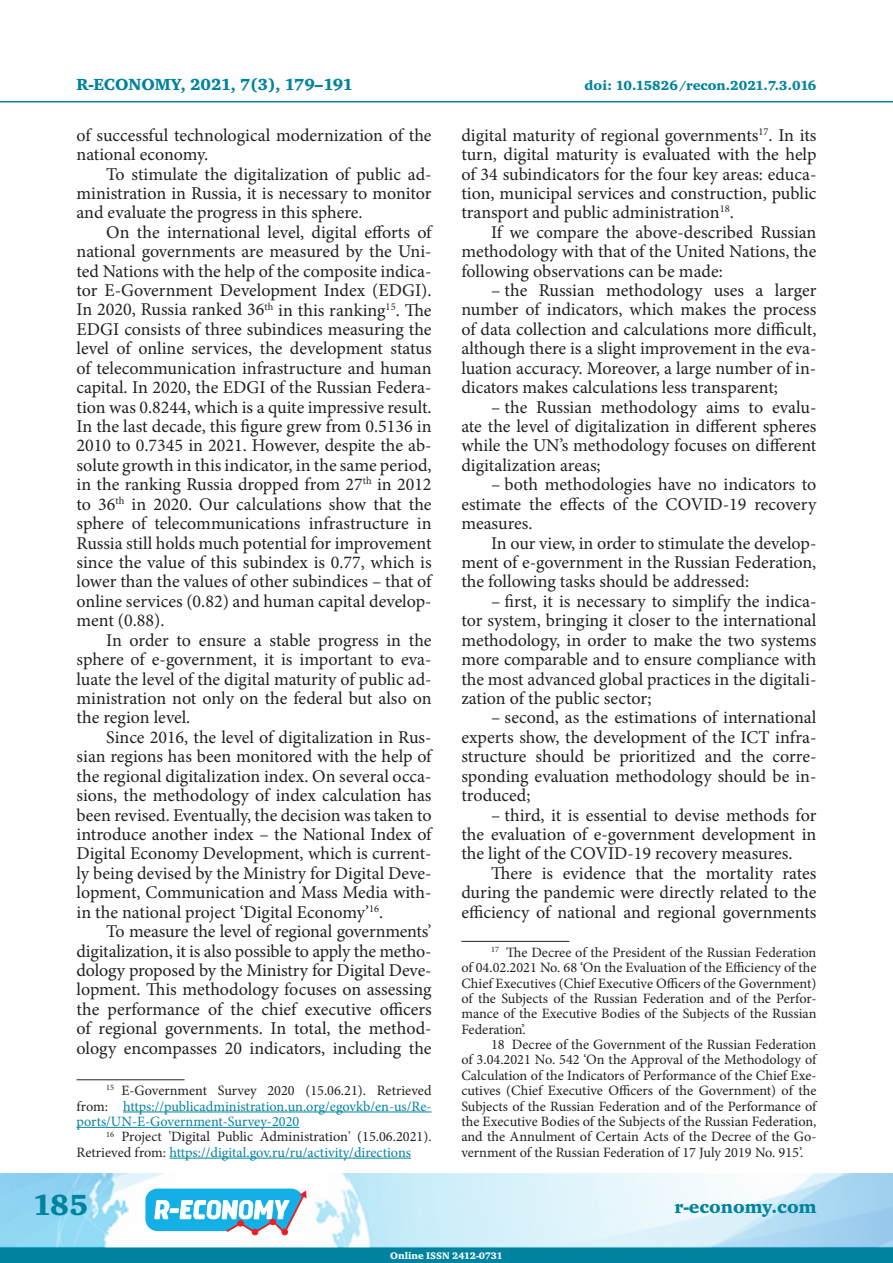
<style>
.page{position:relative;width:893px;height:1263px;background:#fff}
.page>*{position:absolute;margin:0;border:0;box-sizing:border-box;transform-origin:0 0}
.t1{font:30px "Charter Black C";color:#00839e}
.t2{font:18px/19.4px "Minion Pro";color:#231f20;text-align:justify}
.t3{font:18px "Charter Black C";color:#00839e}
.t4{font:16.5px "Charter Black C";color:#00839e}
.t5{font:14.25px/15.5px "Minion Pro";color:#231f20;text-align:justify}
.t6{font:14.25px/15.5px "Minion Pro";color:#00839e;text-align:justify}
.t7{font:13.5px "Charter Black C";color:#00839e}
.t8{font:9.75px "Charter Black C";color:#fff}
.s1{color:#231f20}
.s2{color:#00839e}
</style>
<div class="page">
<hr style="left:0;top:101px;width:893px;height:1px;background:#00839e">
<div style="left:0;top:1247px;width:893px;height:16px;background:#00839e;border:2px solid #00839e"></div>
<img style="left:0;top:1174px;width:893px;height:73px">
<svg style="left:145px;top:1188px;width:162px;height:48px"></svg>
<hr style="left:77px;top:1079px;width:108px;height:1px;background:#231f20">
<hr style="left:123px;top:1111px;width:309px;height:1px;background:#00839e">
<hr style="left:77px;top:1127px;width:222px;height:1px;background:#00839e">
<hr style="left:169px;top:1158px;width:242px;height:1px;background:#00839e">
<hr style="left:461px;top:941px;width:108px;height:1px;background:#231f20">
<p class="t4" style="left:77px;top:76px;width:278px">R-ECONOMY, 2021, 7(3), 179–191</p>
<p class="t7" style="left:585px;top:78px;width:233px">doi: 10.15826/recon.2021.7.3.016</p>
<p class="t2" style="left:77px;top:125px;width:357px">of successful technological modernization of the national economy.</p>
<p class="t2" style="left:77px;top:164px;width:357px;text-indent:30px">To stimulate the digitalization of public ad&shy;ministration in Russia, it is necessary to monitor and evaluate the progress in this sphere.</p>
<p class="t2" style="left:77px;top:222px;width:357px;text-indent:30px">On the international level, digital efforts of national governments are measured by the Uni&shy;ted Nations with the help of the composite indica&shy;tor E-Government Development Index (EDGI).<br>In 2020, Russia ranked 36<sup>th</sup> in this ranking<sup>15</sup>. The EDGI consists of three subindices measuring the level of online services, the development status of telecommunication infrastructure and human capital. In 2020, the EDGI of the Russian Federa&shy;tion was 0.8244, which is a quite impressive result.<br>In the last decade, this figure grew from 0.5136 in 2010 to 0.7345 in 2021. However, despite the ab&shy;solute growth in this indicator, in the same period, in the ranking Russia dropped from 27<sup>th</sup> in 2012 to 36<sup>th</sup> in 2020. Our calculations show that the sphere of telecommunications infrastructure in Russia still holds much potential for improvement since the value of this subindex is 0.77, which is lower than the values of other subindices – that of online services (0.82) and human capital develop&shy;ment (0.88).</p>
<p class="t2" style="left:77px;top:630px;width:357px;text-indent:30px">In order to ensure a stable progress in the sphere of e-government, it is important to eva&shy;luate the level of the digital maturity of public ad&shy;ministration not only on the federal but also on the region level.</p>
<p class="t2" style="left:77px;top:727px;width:357px;text-indent:30px">Since 2016, the level of digitalization in Rus&shy;sian regions has been monitored with the help of the regional digitalization index. On several occa&shy;sions, the methodology of index calculation has been revised. Eventually, the decision was taken to introduce another index – the National Index of Digital Economy Development, which is current&shy;ly being devised by the Ministry for Digital Deve&shy;lopment, Communication and Mass Media with&shy;in the national project ‘Digital Economy’<sup>16</sup>.</p>
<p class="t2" style="left:77px;top:922px;width:357px;text-indent:30px">To measure the level of regional governments’ digitalization, it is also possible to apply the metho&shy;dology proposed by the Ministry for Digital Deve&shy;lopment. This methodology focuses on assessing the performance of the chief executive officers of regional governments. In total, the method&shy;ology encompasses 20 indicators, including the</p>
<p class="t6" style="left:77px;top:1083px;width:357px;text-indent:30px"><sup>15</sup> <span class="s1">E-Government Survey 2020 (15.06.21). Retrieved from:</span> https://publicadministration.un.org/egovkb/en-us/Re&shy;ports/UN-E-Government-Survey-2020</p>
<p class="t5" style="left:77px;top:1129px;width:357px;text-indent:30px"><sup>16</sup> Project 'Digital Public Administration' (15.06.2021).<br>Retrieved from: <span class="s2">https://digital.gov.ru/ru/activity/directions</span></p>
<p class="t2" style="left:461px;top:125px;width:357px">digital maturity of regional governments<sup>17</sup>. In its turn, digital maturity is evaluated with the help of 34 subindicators for the four key areas: educa&shy;tion, municipal services and construction, public transport and public administration<sup>18</sup>.</p>
<p class="t2" style="left:461px;top:222px;width:357px;text-indent:30px">If we compare the above-described Russian methodology with that of the United Nations, the following observations can be made:</p>
<p class="t2" style="left:461px;top:281px;width:357px;text-indent:30px">– the Russian methodology uses a larger number of indicators, which makes the process of data collection and calculations more difficult, although there is a slight improvement in the eva&shy;luation accuracy. Moreover, a large number of in&shy;dicators makes calculations less transparent;</p>
<p class="t2" style="left:461px;top:397px;width:357px;text-indent:30px">– the Russian methodology aims to evalu&shy;ate the level of digitalization in different spheres while the UN’s methodology focuses on different digitalization areas;</p>
<p class="t2" style="left:461px;top:475px;width:357px;text-indent:30px">– both methodologies have no indicators to estimate the effects of the COVID-19 recovery measures.</p>
<p class="t2" style="left:461px;top:533px;width:357px;text-indent:30px">In our view, in order to stimulate the develop&shy;ment of e-government in the Russian Federation, the following tasks should be addressed:</p>
<p class="t2" style="left:461px;top:591px;width:357px;text-indent:30px">– first, it is necessary to simplify the indica&shy;tor system, bringing it closer to the international methodology, in order to make the two systems more comparable and to ensure compliance with the most advanced global practices in the digitali&shy;zation of the public sector;</p>
<p class="t2" style="left:461px;top:708px;width:357px;text-indent:30px">– second, as the estimations of international experts show, the development of the ICT infra&shy;structure should be prioritized and the corre&shy;sponding evaluation methodology should be in&shy;troduced;</p>
<p class="t2" style="left:461px;top:805px;width:357px;text-indent:30px">– third, it is essential to devise methods for the evaluation of e-government development in the light of the COVID-19 recovery measures.</p>
<p class="t2" style="left:461px;top:863px;width:357px;text-indent:30px">There is evidence that the mortality rates during the pandemic were directly related to the efficiency of national and regional governments</p>
<p class="t5" style="left:461px;top:944px;width:357px;text-indent:30px"><sup>17</sup> The Decree of the President of the Russian Federation of 04.02.2021 No. 68 ‘On the Evaluation of the Efficiency of the Chief Executives (Chief Executive Officers of the Government) of the Subjects of the Russian Federation and of the Perfor&shy;mance of the Executive Bodies of the Subjects of the Russian Federation’.</p>
<p class="t5" style="left:461px;top:1037px;width:357px;text-indent:30px">18 Decree of the Government of the Russian Federation of 3.04.2021 No. 542 ‘On the Approval of the Methodology of Calculation of the Indicators of Performance of the Chief Exe&shy;cutives (Chief Executive Officers of the Government) of the Subjects of the Russian Federation and of the Performance of the Executive Bodies of the Subjects of the Russian Federation, and the Annulment of Certain Acts of the Decree of the Go&shy;vernment of the Russian Federation of 17 July 2019 No. 915’.</p>
<h1 class="t1" style="left:32px;top:1188px;width:58px">185</h1>
<p class="t3" style="left:675px;top:1196px;width:143px">r-economy.com</p>
<p class="t8" style="left:390px;top:1250px;width:114px">Online ISSN 2412-0731</p>
</div>
